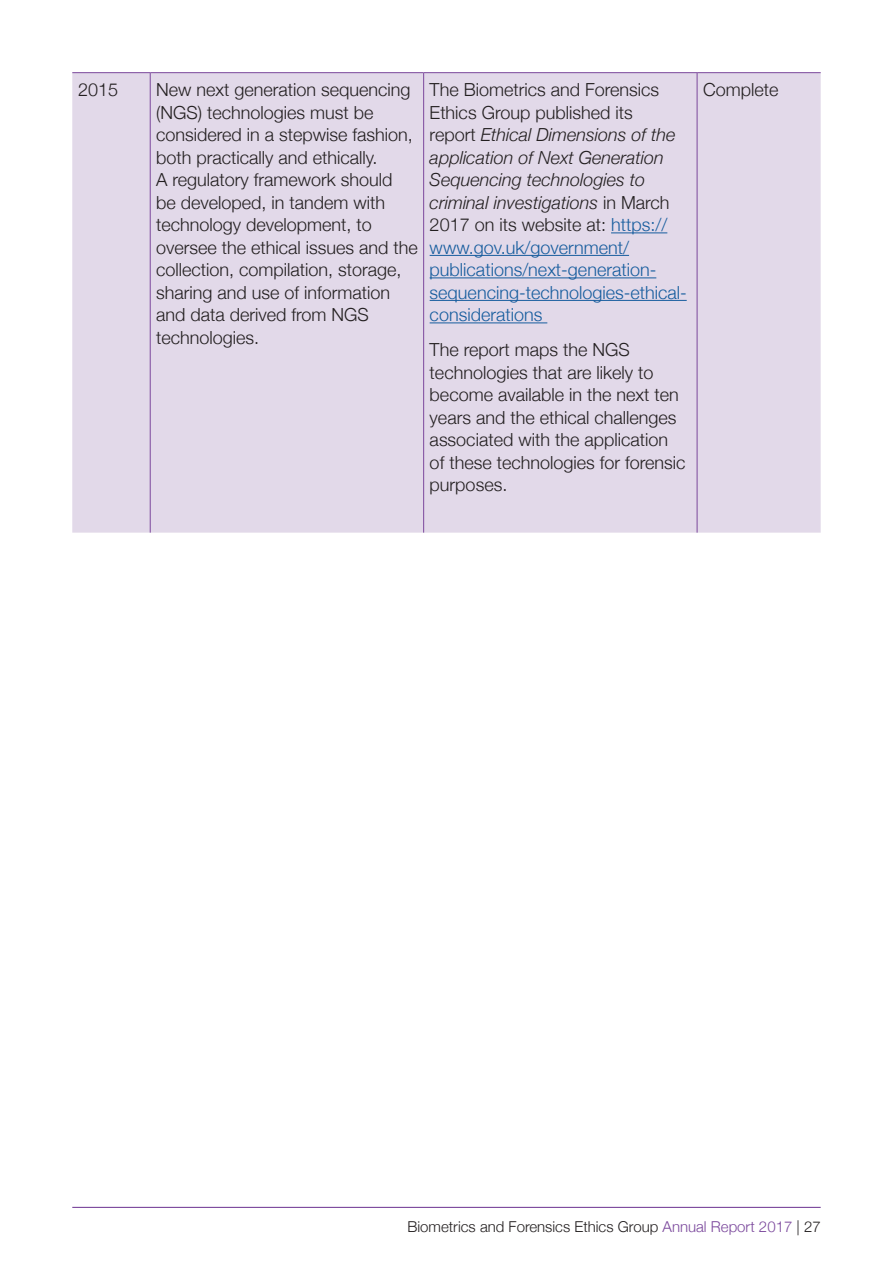
<style>
.page{position:relative;width:893px;height:1263px;background:#fff}
.page>*{position:absolute;margin:0;border:0;box-sizing:border-box;transform-origin:0 0}
.t1{font:300 18px/22.5px "Helvetica Neue";color:#231f20}
.t2{font:300 18px/22.5px "Helvetica Neue";color:#175d9e}
.t3{font:300 15px "Helvetica Neue";color:#231f20}
.s1{color:#231f20}
.s2{font-style:italic;color:#231f20}
.s3{color:#7b489c}
</style>
<div class="page">
<hr style="left:72px;top:1207px;width:749px;height:1px;background:#7b489c">
<div style="left:72px;top:73px;width:749px;height:460px;background:#e2d9e9"></div>
<hr style="left:72px;top:72px;width:78px;height:1px;background:#7b489c">
<hr style="left:150px;top:72px;width:274px;height:1px;background:#7b489c">
<hr style="left:150px;top:73px;width:1px;height:460px;background:#7b489c">
<hr style="left:424px;top:72px;width:273px;height:1px;background:#7b489c">
<hr style="left:423px;top:73px;width:1px;height:460px;background:#7b489c">
<hr style="left:697px;top:72px;width:124px;height:1px;background:#7b489c">
<hr style="left:697px;top:73px;width:1px;height:460px;background:#7b489c">
<hr style="left:611px;top:232px;width:56px;height:1px;background:#175d9e">
<hr style="left:430px;top:255px;width:199px;height:1px;background:#175d9e">
<hr style="left:430px;top:277px;width:226px;height:1px;background:#175d9e">
<hr style="left:430px;top:300px;width:257px;height:1px;background:#175d9e">
<hr style="left:430px;top:322px;width:117px;height:1px;background:#175d9e">
<p class="t1" style="left:78px;top:77px;width:42px">2015</p>
<p class="t1" style="left:156px;top:77px;width:263px">New next generation sequencing (NGS) technologies must be considered in a stepwise fashion, both practically and ethically.<br>A regulatory framework should<br>be developed, in tandem with technology development, to oversee the ethical issues and the collection, compilation, storage, sharing and use of information and data derived from NGS technologies.</p>
<p class="t2" style="left:430px;top:77px;width:259px"><span class="s1">The Biometrics and Forensics<br>Ethics Group published its<br>report</span> <span class="s2">Ethical Dimensions of the application of Next Generation<br>Sequencing technologies to criminal investigations</span> <span class="s1">in March<br>2017 on its website at:</span> https:// www.gov.uk/government/ publications/next-generation&shy;sequencing-technologies-ethical&shy;considerations</p>
<p class="t1" style="left:430px;top:337px;width:257px">The report maps the NGS technologies that are likely to become available in the next ten years and the ethical challenges associated with the application of these technologies for forensic purposes.</p>
<p class="t1" style="left:703px;top:77px;width:77px">Complete</p>
<p class="t3" style="left:407px;top:1214px;width:415px">Biometrics and Forensics Ethics Group <span class="s3">Annual Report 2017</span> | 27</p>
</div>
